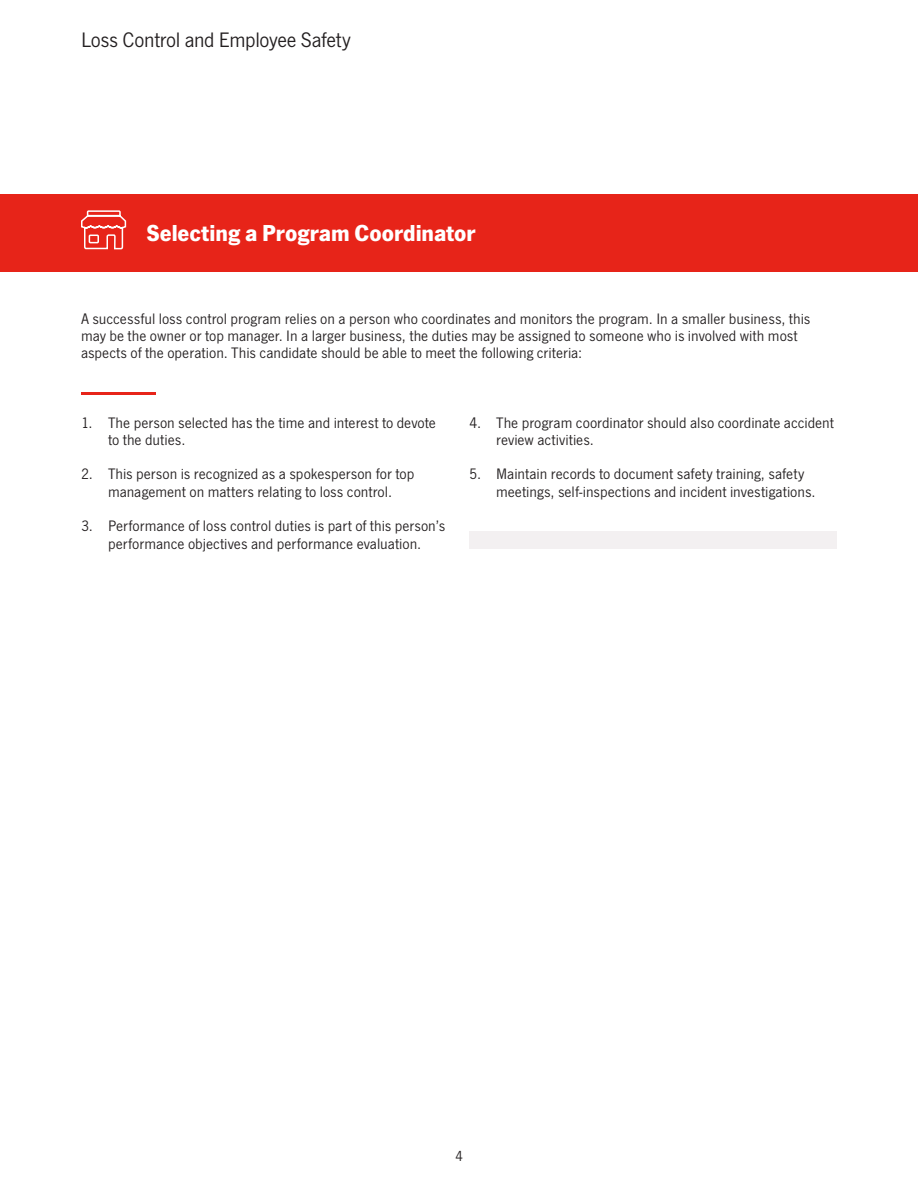
<style>
.page{position:relative;width:918px;height:1188px;background:#fff}
.page>*{position:absolute;margin:0;border:0;box-sizing:border-box;transform-origin:0 0}
.headline_-_small{font:700 24px "SF News Gothic";color:#fff}
.headline_-_small-2{font:21.75px "SF News Gothic";letter-spacing:-.02em;color:#231f20}
.body{font:15.75px/17.2px "SF News Gothic";color:#231f20}
.t1{font:15px "SF News Gothic";color:#231f20}
</style>
<div class="page">
<div style="left:0;top:194px;width:918px;height:78px;background:#e72419"></div>
<hr style="left:81px;top:393px;width:75px;height:2px;background:#e72419">
<div style="left:469px;top:531px;width:368px;height:18px;background:#f3f0f1"></div>
<svg style="left:81px;top:210px;width:46px;height:40px"></svg>
<p class="headline_-_small-2" style="left:81px;top:27px;width:271px">Loss Control and Employee Safety</p>
<p class="headline_-_small" style="left:146px;top:219px;width:331px">Selecting a Program Coordinator</p>
<p class="body" style="left:81px;top:310px;width:731px">A successful loss control program relies on a person who coordinates and monitors the program. In a smaller business, this may be the owner or top manager. In a larger business, the duties may be assigned to someone who is involved with most aspects of the operation. This candidate should be able to meet the following criteria:</p>
<p class="body" style="left:108px;top:414px;width:330px;text-indent:-27px">1. The person selected has the time and interest to devote to the duties.</p>
<p class="body" style="left:81px;top:466px;width:335px;text-align:center">2. This person is recognized as a spokesperson for top management on matters relating to loss control.</p>
<p class="body" style="left:81px;top:518px;width:366px;text-align:center">3. Performance of loss control duties is part of this person’s performance objectives and performance evaluation.</p>
<p class="body" style="left:496px;top:414px;width:339px;text-indent:-27px">4. The program coordinator should also coordinate accident review activities.</p>
<p class="body" style="left:496px;top:466px;width:321px;text-indent:-27px">5. Maintain records to document safety training, safety meetings, self-inspections and incident investigations.</p>
<p class="t1" style="left:455px;top:1148px;width:9px">4</p>
</div>
